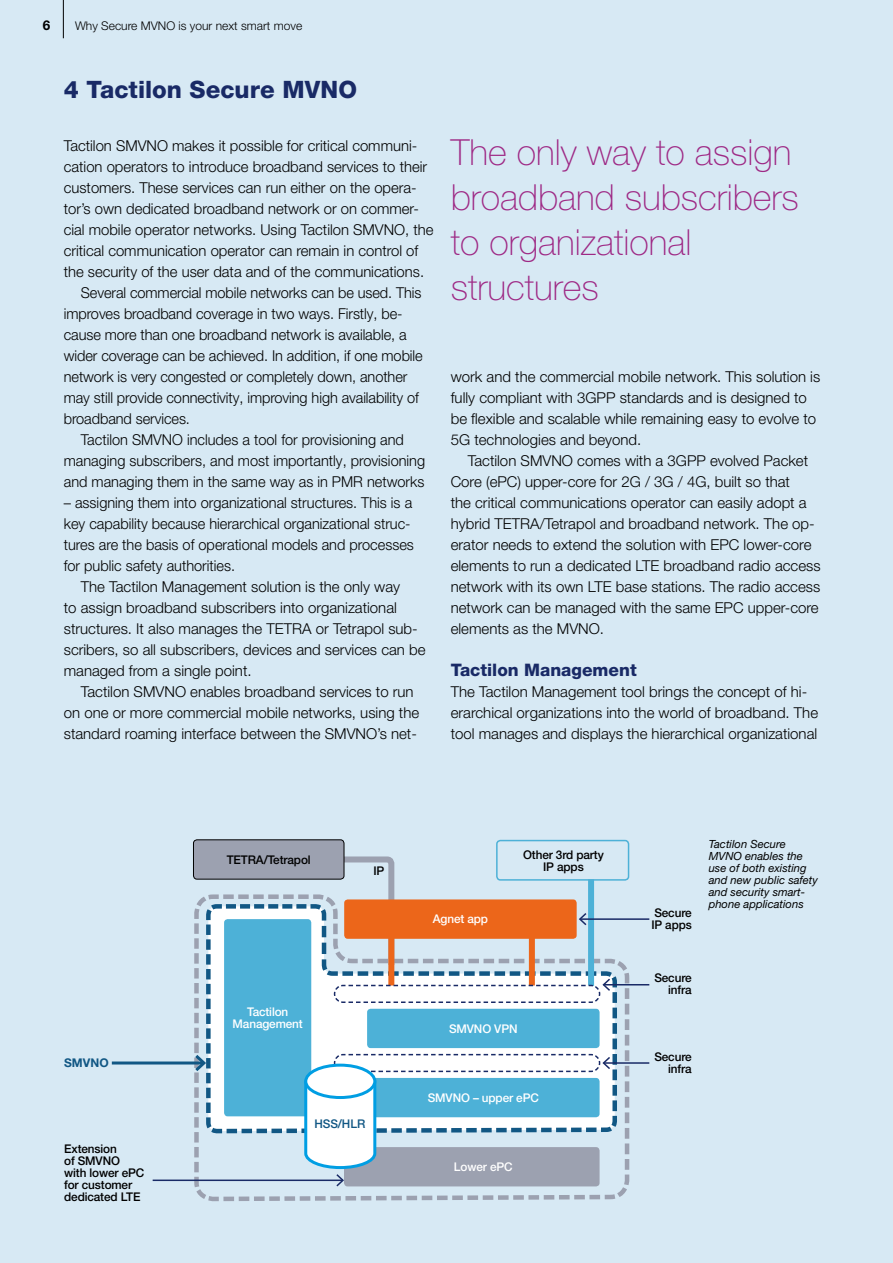
<style>
.page{position:relative;width:893px;height:1263px;background:#d7e9f4}
.page>*{position:absolute;margin:0;border:0;box-sizing:border-box;transform-origin:0 0}
.Tekstinosto{font:100 36px/45px "Helvetica Neue LT Pro";color:#9e2985}
.Osio-otsikko{font:800 24px "Helvetica Neue LT Pro";color:#192a66}
.Väliotsikko{font:800 17.25px "Helvetica Neue LT Pro";color:#192a66}
.Leipis_Helvetica_sis{font:300 15px/21px "Helvetica Neue LT Pro";color:#000}
.Leipis_Helvetica{font:300 15px/21px "Helvetica Neue LT Pro";color:#000}
.t1{font:700 13.5px "Helvetica Neue LT Pro";color:#000}
.t2{font:500 12px/12px "Helvetica Neue LT Pro";letter-spacing:-.01em;color:#000}
.t3{font:500 12px/12px "Helvetica Neue LT Pro";letter-spacing:-.01em;color:#fff;text-align:center}
.t4{font:300 12px "Helvetica Neue LT Pro";color:#000}
.t5{font:500 12px "Helvetica Neue LT Pro";letter-spacing:-.01em;color:#115784}
.t6{font:700 12px "Helvetica Neue LT Pro";color:#115784}
.Alaviite{font:italic 11.25px/12px "Helvetica Neue LT Pro";color:#000}
</style>
<div class="page">
<div style="left:496px;top:840px;width:133px;height:41px;border:2px solid #4db1d7;border-radius:4px"></div>
<div style="left:193px;top:840px;width:151px;height:39px;background:#9ca1b0;border-radius:4px"></div>
<div style="left:193px;top:840px;width:151px;height:39px;border:1px solid #000;border-radius:4px"></div>
<hr style="left:604px;top:1062px;width:45px;height:2px;background:#192a66">
<hr style="left:153px;top:1179px;width:190px;height:2px;background:#192a66">
<hr style="left:112px;top:1061px;width:92px;height:3px;background:#115784">
<hr style="left:604px;top:984px;width:45px;height:1px;background:#192a66">
<hr style="left:580px;top:918px;width:69px;height:2px;background:#192a66">
<svg style="left:192px;top:853px;width:440px;height:349px"></svg>
<hr style="left:63px;top:0;width:1px;height:38px;background:#000">
<p class="t1" style="left:43px;top:16px;width:9px">6</p>
<p class="t4" style="left:75px;top:18px;width:229px">Why Secure MVNO is your next smart move</p>
<p class="Osio-otsikko" style="left:64px;top:75px;width:295px">4 Tactilon Secure MVNO</p>
<p class="Leipis_Helvetica" style="left:64px;top:135px;width:371px">Tactilon SMVNO makes it possible for critical communi&shy;cation operators to introduce broadband services to their customers. These services can run either on the opera&shy;tor’s own dedicated broadband network or on commer&shy;cial mobile operator networks. Using Tactilon SMVNO, the critical communication operator can remain in control of the security of the user data and of the communications.</p>
<p class="Leipis_Helvetica_sis" style="left:64px;top:282px;width:360px;text-indent:17px">Several commercial mobile networks can be used. This improves broadband coverage in two ways. Firstly, be&shy;cause more than one broadband network is available, a wider coverage can be achieved. In addition, if one mobile network is very congested or completely down, another may still provide connectivity, improving high availability of broadband services.</p>
<p class="Leipis_Helvetica_sis" style="left:64px;top:429px;width:363px;text-align:center">Tactilon SMVNO includes a tool for provisioning and managing subscribers, and most importantly, provisioning and managing them in the same way as in PMR networks</p>
<p class="Leipis_Helvetica_sis" style="left:64px;top:492px;width:352px">– assigning them into organizational structures. This is a key capability because hierarchical organizational struc&shy;tures are the basis of operational models and processes for public safety authorities.</p>
<p class="Leipis_Helvetica_sis" style="left:64px;top:576px;width:363px;text-indent:17px">The Tactilon Management solution is the only way<br>to assign broadband subscribers into organizational structures. It also manages the TETRA or Tetrapol sub&shy;scribers, so all subscribers, devices and services can be managed from a single point.</p>
<p class="Leipis_Helvetica_sis" style="left:64px;top:681px;width:357px;text-indent:17px">Tactilon SMVNO enables broadband services to run on one or more commercial mobile networks, using the standard roaming interface between the SMVNO’s net-</p>
<p class="Tekstinosto" style="left:451px;top:129px;width:350px">The only way to assign broadband subscribers to organizational structures</p>
<p class="Leipis_Helvetica_sis" style="left:451px;top:366px;width:371px">work and the commercial mobile network. This solution is fully compliant with 3GPP standards and is designed to be flexible and scalable while remaining easy to evolve to 5G technologies and beyond.</p>
<p class="Leipis_Helvetica_sis" style="left:451px;top:450px;width:371px;text-indent:17px">Tactilon SMVNO comes with a 3GPP evolved Packet Core (ePC) upper-core for 2G / 3G / 4G, built so that<br>the critical communications operator can easily adopt a hybrid TETRA/Tetrapol and broadband network. The op&shy;erator needs to extend the solution with EPC lower-core elements to run a dedicated LTE broadband radio access network with its own LTE base stations. The radio access network can be managed with the same EPC upper-core elements as the MVNO.</p>
<p class="Väliotsikko" style="left:451px;top:660px;width:187px">Tactilon Management</p>
<p class="Leipis_Helvetica" style="left:451px;top:681px;width:369px">The Tactilon Management tool brings the concept of hi&shy;erarchical organizations into the world of broadband. The tool manages and displays the hierarchical organizational</p>
<p class="t6" style="left:64px;top:1055px;width:46px">SMVNO</p>
<p class="t2" style="left:64px;top:1143px;width:82px">Extension<br>of SMVNO with lower ePC for customer dedicated LTE</p>
<p class="t2" style="left:227px;top:853px;width:85px">TETRA/Tetrapol</p>
<p class="t2" style="left:373px;top:864px;width:12px">IP</p>
<p class="t3" style="left:233px;top:1005px;width:72px">Tactilon<br>Management</p>
<p class="t5" style="left:315px;top:1117px;width:52px">HSS/HLR</p>
<p class="t3" style="left:433px;top:913px;width:57px">Agnet app</p>
<p class="t2" style="left:523px;top:848px;width:82px;text-align:center">Other 3rd party<br>IP apps</p>
<p class="t3" style="left:449px;top:1022px;width:70px">SMVNO VPN</p>
<p class="t3" style="left:428px;top:1091px;width:113px">SMVNO – upper ePC</p>
<p class="t3" style="left:454px;top:1161px;width:60px">Lower ePC</p>
<p class="t2" style="left:651px;top:907px;width:42px">Secure<br>IP apps</p>
<p class="Alaviite" style="left:709px;top:838px;width:111px">Tactilon Secure<br>MVNO enables the use of both existing and new public safety and security smart&shy;phone applications</p>
<p class="t2" style="left:654px;top:972px;width:39px;text-align:right">Secure infra</p>
<p class="t2" style="left:654px;top:1051px;width:39px;text-align:right">Secure infra</p>
</div>
